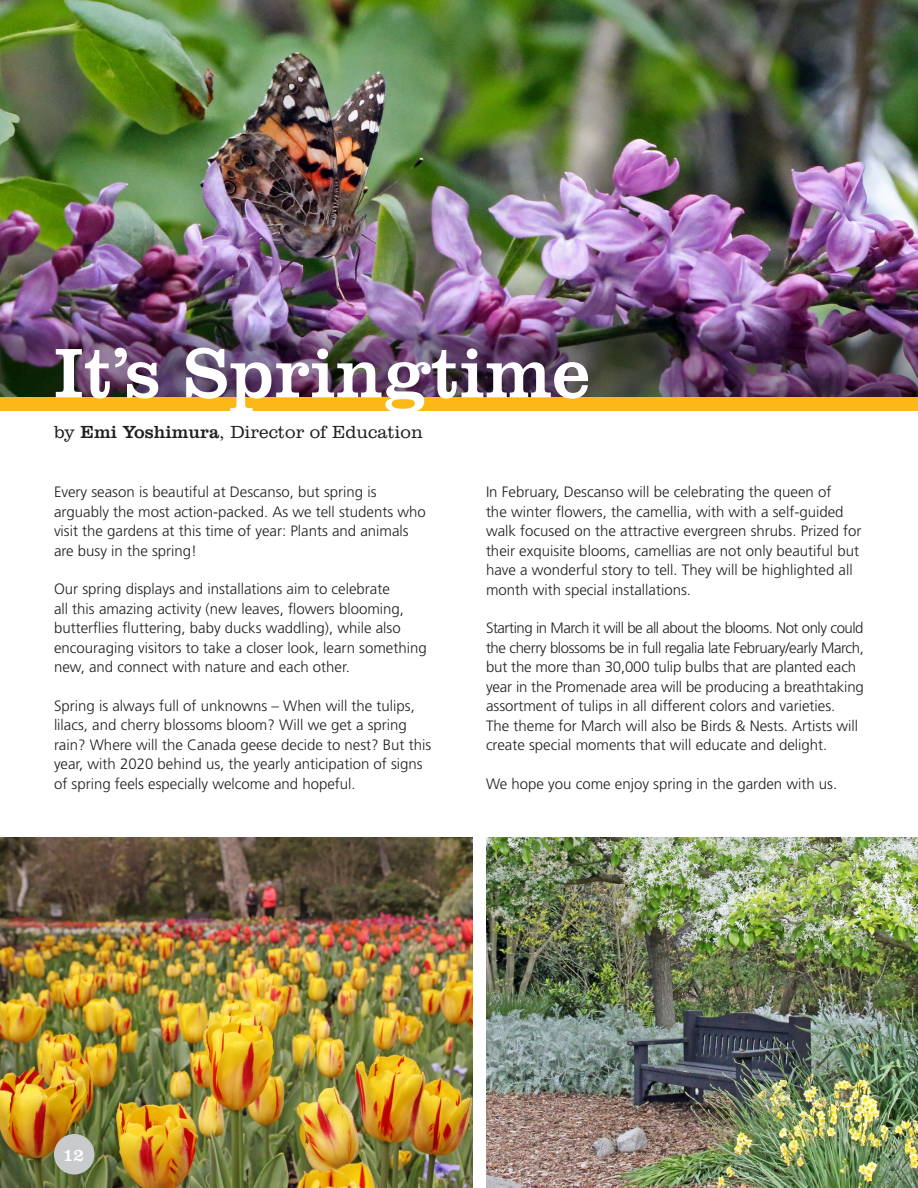
<style>
.page{position:relative;width:918px;height:1188px;background:#fff}
.page>*{position:absolute;margin:0;border:0;box-sizing:border-box;transform-origin:0 0}
.layout_notes_-_page{font:72px "Clarendon BT";color:#fff}
.t1{font:300 18px "Clarendon BT";color:#231f20}
.t2{font:18px "Clarendon BT";color:#fff}
.body_copy{font:300 15px/19.5px "Frutiger";color:#231f20}
.s1{font-weight:400}
</style>
<div class="page">
<img style="left:0;top:837px;width:472px;height:351px">
<div style="left:54px;top:1134px;width:40px;height:40px;background:#c9cacc;border-radius:50%"></div>
<img style="left:0;top:0;width:918px;height:321px">
<img style="left:0;top:321px;width:918px;height:76px">
<div style="left:0;top:397px;width:918px;height:13px;background:#fcb814"></div>
<img style="left:486px;top:837px;width:432px;height:351px">
<p class="layout_notes_-_page" style="left:54px;top:328px;width:538px">It’s Springtime</p>
<p class="t1" style="left:54px;top:421px;width:370px">by <span class="s1">Emi Yoshimura</span>, Director of Education</p>
<p class="body_copy" style="left:54px;top:483px;width:373px">Every season is beautiful at Descanso, but spring is arguably the most action-packed. As we tell students who visit the gardens at this time of year: Plants and animals are busy in the spring!</p>
<p class="body_copy" style="left:54px;top:579px;width:374px">Our spring displays and installations aim to celebrate<br>all this amazing activity (new leaves, flowers blooming, butterflies fluttering, baby ducks waddling), while also encouraging visitors to take a closer look, learn something new, and connect with nature and each other.</p>
<p class="body_copy" style="left:54px;top:696px;width:379px">Spring is always full of unknowns – When will the tulips, lilacs, and cherry blossoms bloom? Will we get a spring rain? Where will the Canada geese decide to nest? But this year, with 2020 behind us, the yearly anticipation of signs of spring feels especially welcome and hopeful.</p>
<p class="body_copy" style="left:486px;top:483px;width:377px">In February, Descanso will be celebrating the queen of<br>the winter flowers, the camellia, with with a self-guided walk focused on the attractive evergreen shrubs. Prized for their exquisite blooms, camellias are not only beautiful but have a wonderful story to tell. They will be highlighted all month with special installations.</p>
<p class="body_copy" style="left:486px;top:618px;width:379px">Starting in March it will be all about the blooms. Not only could the cherry blossoms be in full regalia late February/early March, but the more than 30,000 tulip bulbs that are planted each year in the Promenade area will be producing a breathtaking assortment of tulips in all different colors and varieties.<br>The theme for March will also be Birds &amp; Nests. Artists will create special moments that will educate and delight.</p>
<p class="body_copy" style="left:486px;top:774px;width:353px">We hope you come enjoy spring in the garden with us.</p>
<p class="t2" style="left:62px;top:1144px;width:24px">12</p>
</div>
